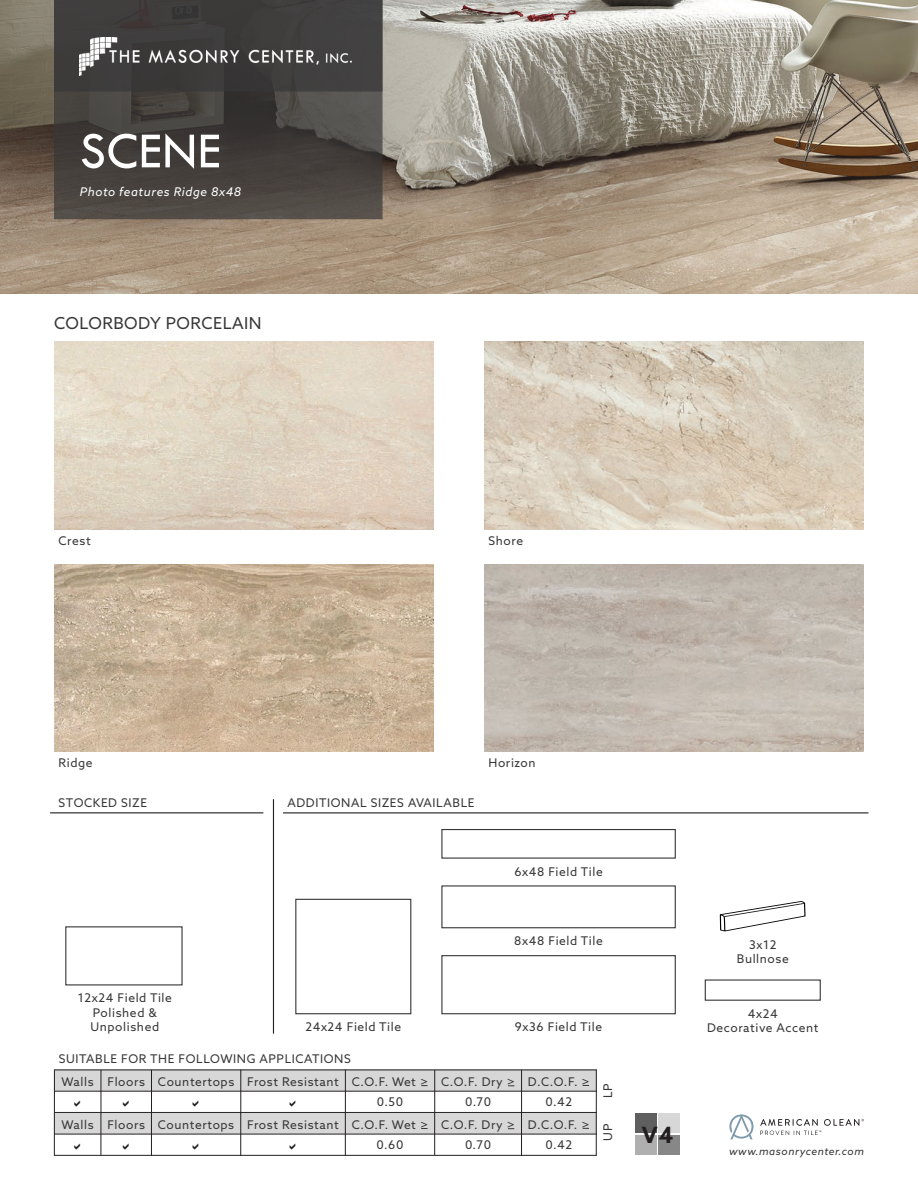
<style>
.page{position:relative;width:918px;height:1188px;background:#fff}
.page>*{position:absolute;margin:0;border:0;box-sizing:border-box;transform-origin:0 0}
.t1{font:52.5px "Tw Cen";letter-spacing:.01em;color:#fff}
.t2{font:700 22.5px "Azo Sans";color:#231f20}
.t3{font:16.5px "Azo Sans";letter-spacing:.025em;color:#383738}
.t4{font:12px "Azo Sans";letter-spacing:.05em;color:#383738}
.t5{font:italic 12px "Azo Sans";letter-spacing:.05em;color:#fff}
.t6{font:italic 10.5px "Azo Sans";letter-spacing:.05em;color:#383738}
</style>
<div class="page">
<img style="left:54px;top:342px;width:380px;height:187px">
<div style="left:636px;top:1114px;width:21px;height:19px;background:#5f5f5f"></div>
<div style="left:636px;top:1135px;width:21px;height:19px;background:#b0afb0"></div>
<div style="left:659px;top:1114px;width:21px;height:19px;background:#d7d7d7"></div>
<div style="left:659px;top:1135px;width:21px;height:19px;background:#878787"></div>
<img style="left:0;top:0;width:918px;height:294px">
<svg style="left:54px;top:92px;width:329px;height:127px;background:#47433f"></svg>
<svg style="left:54px;top:0;width:329px;height:92px;background:#3f3d3d"></svg>
<img style="left:80px;top:38px;width:272px;height:37px">
<img style="left:484px;top:342px;width:380px;height:187px">
<img style="left:54px;top:564px;width:380px;height:188px">
<img style="left:484px;top:564px;width:380px;height:188px">
<div style="left:54px;top:1070px;width:543px;height:21px;background:#d7d7d7"></div>
<hr style="left:54px;top:1070px;width:543px;height:1px;background:#231f20">
<hr style="left:54px;top:1091px;width:543px;height:1px;background:#231f20">
<hr style="left:101px;top:1070px;width:1px;height:42px;background:#231f20">
<hr style="left:151px;top:1070px;width:1px;height:43px;background:#231f20">
<hr style="left:240px;top:1070px;width:1px;height:43px;background:#231f20">
<hr style="left:345px;top:1070px;width:1px;height:43px;background:#231f20">
<hr style="left:434px;top:1070px;width:1px;height:42px;background:#231f20">
<hr style="left:521px;top:1070px;width:1px;height:43px;background:#231f20">
<hr style="left:54px;top:1070px;width:1px;height:43px;background:#231f20">
<hr style="left:596px;top:1070px;width:1px;height:43px;background:#231f20">
<svg style="left:729px;top:1114px;width:25px;height:25px"></svg>
<svg style="left:760px;top:1119px;width:104px;height:16px"></svg>
<div style="left:54px;top:1112px;width:543px;height:22px;background:#d7d7d7"></div>
<hr style="left:54px;top:1134px;width:543px;height:1px;background:#231f20">
<hr style="left:54px;top:1155px;width:543px;height:1px;background:#231f20">
<hr style="left:101px;top:1113px;width:1px;height:42px;background:#231f20">
<hr style="left:151px;top:1113px;width:1px;height:43px;background:#231f20">
<hr style="left:240px;top:1112px;width:1px;height:44px;background:#231f20">
<hr style="left:345px;top:1112px;width:1px;height:44px;background:#231f20">
<hr style="left:434px;top:1113px;width:1px;height:42px;background:#231f20">
<hr style="left:521px;top:1113px;width:1px;height:43px;background:#231f20">
<hr style="left:54px;top:1113px;width:1px;height:43px;background:#231f20">
<hr style="left:596px;top:1112px;width:1px;height:44px;background:#231f20">
<hr style="left:50px;top:812px;width:213px;height:1px;background:#231f20">
<hr style="left:283px;top:812px;width:585px;height:1px;background:#231f20">
<hr style="left:273px;top:799px;width:1px;height:235px;background:#231f20">
<div style="left:295px;top:899px;width:116px;height:115px;border:1px solid #383738"></div>
<div style="left:441px;top:829px;width:235px;height:30px;border:1px solid #383738"></div>
<div style="left:441px;top:955px;width:235px;height:59px;border:1px solid #383738"></div>
<div style="left:441px;top:885px;width:235px;height:43px;border:1px solid #383738"></div>
<div style="left:705px;top:979px;width:116px;height:22px;border:1px solid #383738"></div>
<svg style="left:720px;top:901px;width:86px;height:31px"></svg>
<p class="t1" style="left:80px;top:119px;width:143px">SCENE</p>
<p class="t5" style="left:80px;top:183px;width:163px">Photo features Ridge 8x48</p>
<p class="t3" style="left:54px;top:313px;width:209px">COLORBODY PORCELAIN</p>
<p class="t4" style="left:59px;top:533px;width:34px">Crest</p>
<p class="t4" style="left:489px;top:533px;width:36px">Shore</p>
<p class="t4" style="left:59px;top:755px;width:36px">Ridge</p>
<p class="t4" style="left:489px;top:755px;width:49px">Horizon</p>
<p class="t4" style="left:58px;top:795px;width:90px">STOCKED SIZE</p>
<p class="t4" style="left:78px;top:990px;width:96px">12x24 Field Tile</p>
<p class="t4" style="left:93px;top:1005px;width:66px">Polished &amp;</p>
<p class="t4" style="left:91px;top:1019px;width:70px">Unpolished</p>
<p class="t4" style="left:288px;top:795px;width:188px">ADDITIONAL SIZES AVAILABLE</p>
<p class="t4" style="left:305px;top:1019px;width:97px">24x24 Field Tile</p>
<p class="t4" style="left:514px;top:864px;width:90px">6x48 Field Tile</p>
<p class="t4" style="left:514px;top:933px;width:90px">8x48 Field Tile</p>
<p class="t4" style="left:515px;top:1019px;width:89px">9x36 Field Tile</p>
<p class="t4" style="left:59px;top:1051px;width:294px">SUITABLE FOR THE FOLLOWING APPLICATIONS</p>
<p class="t4" style="left:62px;top:1074px;width:34px">Walls</p>
<p class="t4" style="left:107px;top:1074px;width:39px">Floors</p>
<p class="t4" style="left:158px;top:1074px;width:78px">Countertops</p>
<p class="t4" style="left:247px;top:1074px;width:93px">Frost Resistant</p>
<p class="t4" style="left:352px;top:1074px;width:78px">C.O.F. Wet &gt;</p>
<p class="t4" style="left:441px;top:1074px;width:75px">C.O.F. Dry &gt;</p>
<p class="t4" style="left:528px;top:1074px;width:63px">D.C.O.F. &gt;</p>
<p class="t4" style="left:62px;top:1117px;width:34px">Walls</p>
<p class="t4" style="left:107px;top:1117px;width:39px">Floors</p>
<p class="t4" style="left:158px;top:1117px;width:78px">Countertops</p>
<p class="t4" style="left:247px;top:1117px;width:93px">Frost Resistant</p>
<p class="t4" style="left:377px;top:1094px;width:28px">0.50</p>
<p class="t4" style="left:465px;top:1094px;width:27px">0.70</p>
<p class="t4" style="left:546px;top:1094px;width:28px">0.42</p>
<p class="t4" style="left:352px;top:1117px;width:78px">C.O.F. Wet &gt;</p>
<p class="t4" style="left:441px;top:1117px;width:75px">C.O.F. Dry &gt;</p>
<p class="t4" style="left:528px;top:1117px;width:63px">D.C.O.F. &gt;</p>
<p class="t4" style="left:377px;top:1137px;width:28px">0.60</p>
<p class="t4" style="left:465px;top:1137px;width:27px">0.70</p>
<p class="t4" style="left:546px;top:1137px;width:28px">0.42</p>
<p class="t4" style="left:600px;top:1098px;width:16px;rotate:-90deg">LP</p>
<p class="t4" style="left:600px;top:1141px;width:18px;rotate:-90deg">UP</p>
<p class="t2" style="left:642px;top:1120px;width:33px">V4</p>
<p class="t4" style="left:749px;top:937px;width:29px">3x12</p>
<p class="t4" style="left:737px;top:951px;width:54px">Bullnose</p>
<p class="t4" style="left:748px;top:1006px;width:31px">4x24</p>
<p class="t4" style="left:707px;top:1020px;width:113px">Decorative Accent</p>
<p class="t6" style="left:729px;top:1144px;width:136px">www.masonrycenter.com</p>
</div>
